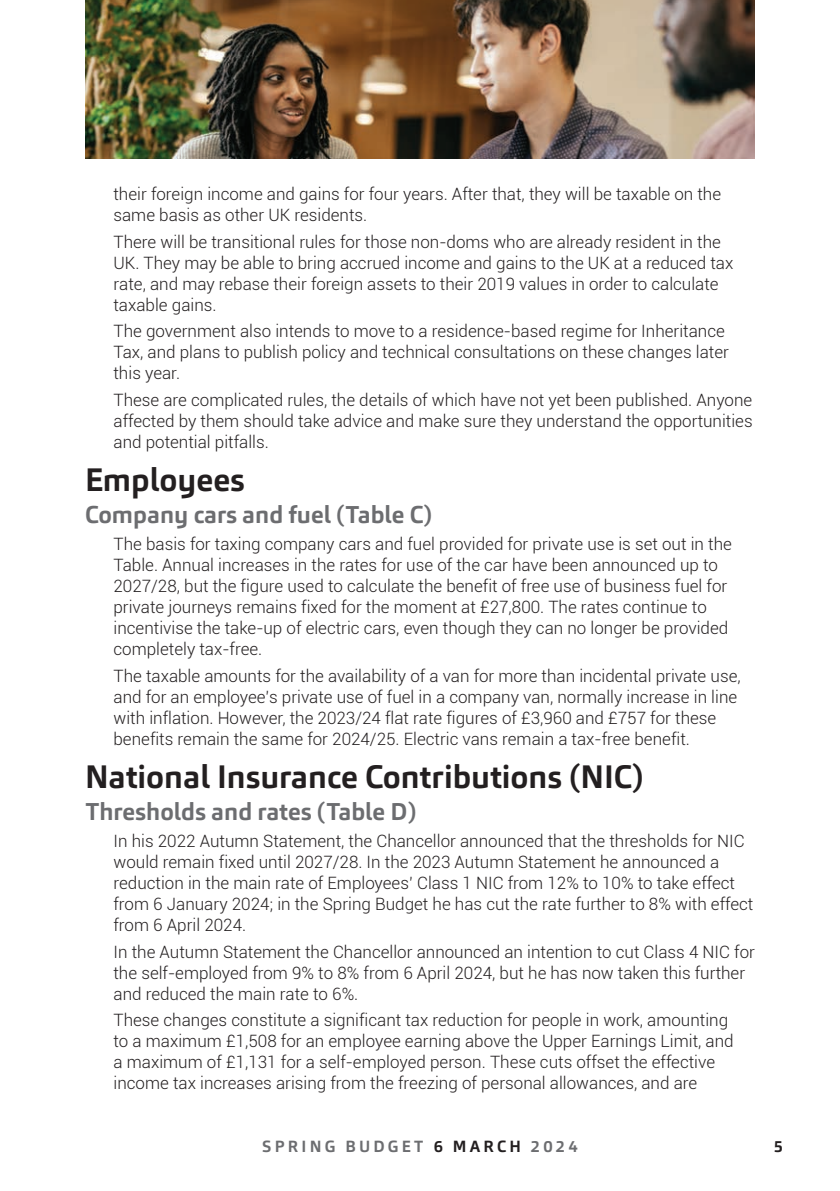
<style>
.page{position:relative;width:840px;height:1191px;background:#fff}
.page>*{position:absolute;margin:0;border:0;box-sizing:border-box;transform-origin:0 0}
.t1{font:700 32px "Carnac";color:#231f20}
.t2{font:700 24px "Carnac";color:#6c6d70}
.t3{font:300 17px/21px "Roboto";color:#231f20}
.t4{font:700 16px "Carnac";letter-spacing:.2em;color:#6c6d70}
.t5{font:700 16px "Carnac";color:#231f20}
.s1{color:#231f20}
</style>
<div class="page">
<img style="left:85px;top:0;width:669px;height:159px">
<p class="t3" style="left:113px;top:183px;width:609px">their foreign income and gains for four years. After that, they will be taxable on the same basis as other UK residents.</p>
<p class="t3" style="left:113px;top:230px;width:621px">There will be transitional rules for those non-doms who are already resident in the UK. They may be able to bring accrued income and gains to the UK at a reduced tax rate, and may rebase their foreign assets to their 2019 values in order to calculate taxable gains.</p>
<p class="t3" style="left:113px;top:320px;width:616px">The government also intends to move to a residence-based regime for Inheritance<br>Tax, and plans to publish policy and technical consultations on these changes later this year.</p>
<p class="t3" style="left:113px;top:389px;width:640px;text-align:justify">These are complicated rules, the details of which have not yet been published. Anyone affected by them should take advice and make sure they understand the opportunities and potential pitfalls.</p>
<h1 class="t1" style="left:85px;top:459px;width:161px">Employees</h1>
<h2 class="t2" style="left:85px;top:499px;width:348px">Company cars and fuel (Table C)</h2>
<p class="t3" style="left:113px;top:533px;width:619px">The basis for taxing company cars and fuel provided for private use is set out in the Table. Annual increases in the rates for use of the car have been announced up to 2027/28, but the figure used to calculate the benefit of free use of business fuel for private journeys remains fixed for the moment at £27,800. The rates continue to incentivise the take-up of electric cars, even though they can no longer be provided completely tax-free.</p>
<p class="t3" style="left:113px;top:664px;width:628px">The taxable amounts for the availability of a van for more than incidental private use, and for an employee’s private use of fuel in a company van, normally increase in line with inflation. However, the 2023/24 flat rate figures of £3,960 and £757 for these benefits remain the same for 2024/25. Electric vans remain a tax-free benefit.</p>
<h1 class="t1" style="left:85px;top:756px;width:560px">National Insurance Contributions (NIC)</h1>
<h2 class="t2" style="left:85px;top:796px;width:333px">Thresholds and rates (Table D)</h2>
<p class="t3" style="left:113px;top:829px;width:641px">In his 2022 Autumn Statement, the Chancellor announced that the thresholds for NIC would remain fixed until 2027/28. In the 2023 Autumn Statement he announced a reduction in the main rate of Employees’ Class 1 NIC from 12% to 10% to take effect from 6 January 2024; in the Spring Budget he has cut the rate further to 8% with effect from 6 April 2024.</p>
<p class="t3" style="left:113px;top:940px;width:642px">In the Autumn Statement the Chancellor announced an intention to cut Class 4 NIC for the self-employed from 9% to 8% from 6 April 2024, but he has now taken this further and reduced the main rate to 6%.</p>
<p class="t3" style="left:113px;top:1009px;width:621px">These changes constitute a significant tax reduction for people in work, amounting to a maximum £1,508 for an employee earning above the Upper Earnings Limit, and a maximum of £1,131 for a self-employed person. These cuts offset the effective income tax increases arising from the freezing of personal allowances, and are</p>
<p class="t4" style="left:262px;top:1136px;width:317px">SPRING BUDGET <span class="s1">6 MARCH</span> 2024</p>
<p class="t5" style="left:773px;top:1136px;width:11px">5</p>
</div>
